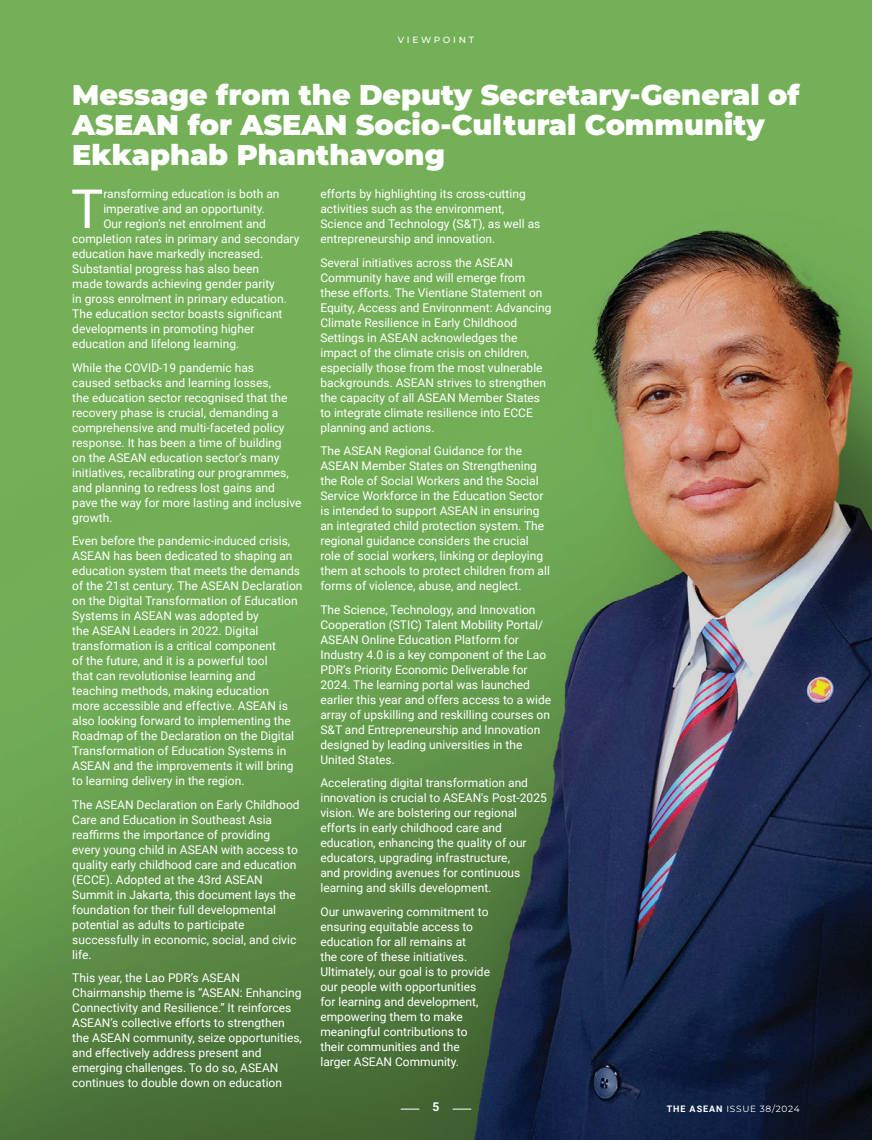
<style>
.page{position:relative;width:872px;height:1140px;background:#fff}
.page>*{position:absolute;margin:0;border:0;box-sizing:border-box;transform-origin:0 0}
.Basic_-_Drop_Cap{font:54.15px "Roboto";color:#fff}
.TOC_Categories{font:900 28.5px/30px "Montserrat";color:#fff}
.Basic_-_Drop_Cap-2{font:12px/15px "Roboto";color:#fff}
.Page_number{font:700 12px "Roboto";color:#fff}
.Edition_marker{font:9px "Montserrat";letter-spacing:.075em;color:#fff}
.Basic_-_Section{font:500 9px "Montserrat";letter-spacing:.295em;color:#fff}
.s1{font-family:"Roboto";font-weight:700}
</style>
<div class="page">
<img style="left:0;top:0;width:872px;height:1140px">
<svg style="left:401px;top:1108px;width:18px;height:1px"></svg>
<svg style="left:452px;top:1108px;width:19px;height:1px"></svg>
<p class="Basic_-_Section" style="left:398px;top:34px;width:76px">VI EWPOI NT</p>
<p class="TOC_Categories" style="left:72px;top:79px;width:729px">Message from the Deputy Secretary-General of<br>ASEAN for ASEAN Socio-Cultural Community<br>Ekkaphab Phanthavong</p>
<p class="Basic_-_Drop_Cap-2" style="left:320px;top:186px;width:221px">efforts by highlighting its cross-cutting activities such as the environment, Science and Technology (S&amp;T), as well as entrepreneurship and innovation.</p>
<p class="Basic_-_Drop_Cap-2" style="left:320px;top:254px;width:233px">Several initiatives across the ASEAN Community have and will emerge from these efforts. The Vientiane Statement on Equity, Access and Environment: Advancing Climate Resilience in Early Childhood Settings in ASEAN acknowledges the impact of the climate crisis on children, especially those from the most vulnerable backgrounds. ASEAN strives to strengthen the capacity of all ASEAN Member States to integrate climate resilience into ECCE planning and actions.</p>
<p class="Basic_-_Drop_Cap-2" style="left:320px;top:443px;width:231px">The ASEAN Regional Guidance for the ASEAN Member States on Strengthening the Role of Social Workers and the Social Service Workforce in the Education Sector is intended to support ASEAN in ensuring an integrated child protection system. The regional guidance considers the crucial role of social workers, linking or deploying them at schools to protect children from all forms of violence, abuse, and neglect.</p>
<p class="Basic_-_Drop_Cap-2" style="left:320px;top:601px;width:232px">The Science, Technology, and Innovation Cooperation (STIC) Talent Mobility Portal/ ASEAN Online Education Platform for Industry 4.0 is a key component of the Lao PDR’s Priority Economic Deliverable for 2024. The learning portal was launched earlier this year and offers access to a wide array of upskilling and reskilling courses on S&amp;T and Entrepreneurship and Innovation designed by leading universities in the United States.</p>
<p class="Basic_-_Drop_Cap-2" style="left:320px;top:775px;width:228px">Accelerating digital transformation and innovation is crucial to ASEAN's Post-2025 vision. We are bolstering our regional efforts in early childhood care and education, enhancing the quality of our educators, upgrading infrastructure,<br>and providing avenues for continuous learning and skills development.</p>
<p class="Basic_-_Drop_Cap-2" style="left:320px;top:903px;width:171px">Our unwavering commitment to ensuring equitable access to education for all remains at<br>the core of these initiatives.<br>Ultimately, our goal is to provide our people with opportunities for learning and development, empowering them to make meaningful contributions to their communities and the larger ASEAN Community.</p>
<p class="Basic_-_Drop_Cap" style="left:71px;top:171px;width:34px">T</p>
<p class="Basic_-_Drop_Cap-2" style="left:103px;top:186px;width:178px">ransforming education is both an</p>
<p class="Basic_-_Drop_Cap-2" style="left:103px;top:201px;width:163px">imperative and an opportunity.</p>
<p class="Basic_-_Drop_Cap-2" style="left:103px;top:216px;width:164px">Our region’s net enrolment and</p>
<p class="Basic_-_Drop_Cap-2" style="left:72px;top:231px;width:229px">completion rates in primary and secondary</p>
<p class="Basic_-_Drop_Cap-2" style="left:72px;top:246px;width:192px">education have markedly increased.</p>
<p class="Basic_-_Drop_Cap-2" style="left:72px;top:261px;width:188px">Substantial progress has also been</p>
<p class="Basic_-_Drop_Cap-2" style="left:72px;top:276px;width:204px">made towards achieving gender parity</p>
<p class="Basic_-_Drop_Cap-2" style="left:72px;top:291px;width:216px">in gross enrolment in primary education.</p>
<p class="Basic_-_Drop_Cap-2" style="left:72px;top:306px;width:212px">The education sector boasts significant</p>
<p class="Basic_-_Drop_Cap-2" style="left:72px;top:321px;width:184px">developments in promoting higher</p>
<p class="Basic_-_Drop_Cap-2" style="left:72px;top:336px;width:168px">education and lifelong learning.</p>
<p class="Basic_-_Drop_Cap-2" style="left:72px;top:359px;width:231px">While the COVID-19 pandemic has<br>caused setbacks and learning losses,<br>the education sector recognised that the recovery phase is crucial, demanding a comprehensive and multi-faceted policy response. It has been a time of building<br>on the ASEAN education sector’s many initiatives, recalibrating our programmes, and planning to redress lost gains and pave the way for more lasting and inclusive growth.</p>
<p class="Basic_-_Drop_Cap-2" style="left:72px;top:533px;width:232px">Even before the pandemic-induced crisis, ASEAN has been dedicated to shaping an education system that meets the demands of the 21st century. The ASEAN Declaration on the Digital Transformation of Education Systems in ASEAN was adopted by<br>the ASEAN Leaders in 2022. Digital transformation is a critical component<br>of the future, and it is a powerful tool<br>that can revolutionise learning and teaching methods, making education<br>more accessible and effective. ASEAN is also looking forward to implementing the Roadmap of the Declaration on the Digital Transformation of Education Systems in ASEAN and the improvements it will bring to learning delivery in the region.</p>
<p class="Basic_-_Drop_Cap-2" style="left:72px;top:796px;width:229px">The ASEAN Declaration on Early Childhood Care and Education in Southeast Asia reaffirms the importance of providing every young child in ASEAN with access to quality early childhood care and education (ECCE). Adopted at the 43rd ASEAN Summit in Jakarta, this document lays the foundation for their full developmental potential as adults to participate successfully in economic, social, and civic life.</p>
<p class="Basic_-_Drop_Cap-2" style="left:72px;top:970px;width:231px">This year, the Lao PDR’s ASEAN Chairmanship theme is “ASEAN: Enhancing Connectivity and Resilience.” It reinforces ASEAN’s collective efforts to strengthen the ASEAN community, seize opportunities, and effectively address present and emerging challenges. To do so, ASEAN continues to double down on education</p>
<p class="Page_number" style="left:432px;top:1098px;width:8px">5</p>
<p class="Edition_marker" style="left:666px;top:1102px;width:134px"><span class="s1">THE ASEAN</span> ISSUE 38/2024</p>
</div>
